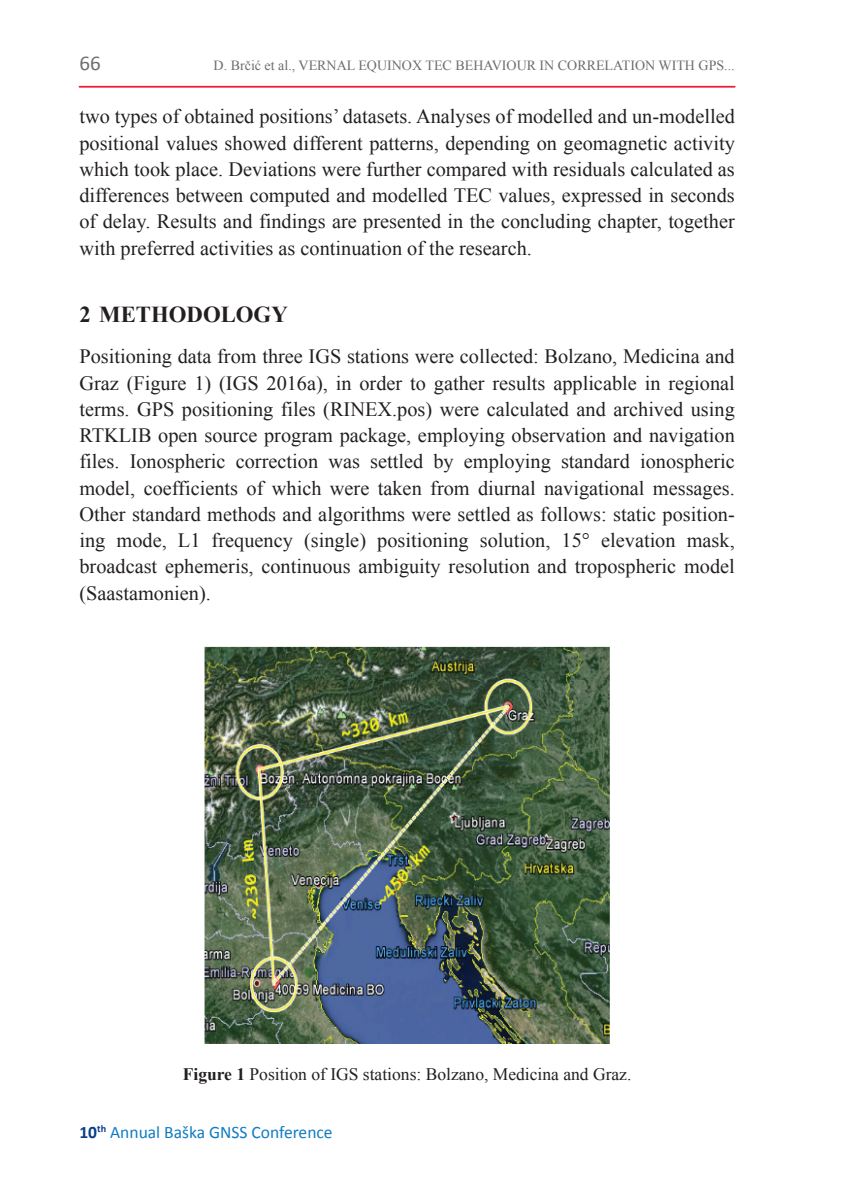
<style>
.page{position:relative;width:844px;height:1191px;background:#fff}
.page>*{position:absolute;margin:0;border:0;box-sizing:border-box;transform-origin:0 0}
.t1{font:700 22.75px "Times New Roman";color:#231f20}
.t2{font:21px "Calibri";color:#6c6d70}
.t3{font:20.3px/26.2px "Times New Roman";color:#231f20;text-align:justify}
.t4{font:17.5px "Times New Roman";color:#231f20}
.t5{font:17.5px "Calibri";color:#107cc2}
.t6{font:14px "Times New Roman";color:#6c6d70}
.s1{font-weight:700}
.s2{font-weight:700;color:#083e89}
</style>
<div class="page">
<hr style="left:79px;top:86px;width:655px;height:2px;background:#ed1a38">
<img style="left:205px;top:646px;width:404px;height:397px">
<p class="t2" style="left:79px;top:50px;width:23px">66</p>
<p class="t6" style="left:213px;top:56px;width:522px">D. Brčić et al., VERNAL EQUINOX TEC BEHAVIOUR IN CORRELATION WITH GPS...</p>
<p class="t3" style="left:79px;top:103px;width:656px">two types of obtained positions’ datasets. Analyses of modelled and un-modelled positional values showed different patterns, depending on geomagnetic activity which took place. Deviations were further compared with residuals calculated as differences between computed and modelled TEC values, expressed in seconds of delay. Results and findings are presented in the concluding chapter, together with preferred activities as continuation of the research.</p>
<p class="t1" style="left:79px;top:299px;width:209px">2 METHODOLOGY</p>
<p class="t3" style="left:79px;top:343px;width:656px">Positioning data from three IGS stations were collected: Bolzano, Medicina and Graz (Figure 1) (IGS 2016a), in order to gather results applicable in regional terms. GPS positioning files (RINEX.pos) were calculated and archived using RTKLIB open source program package, employing observation and navigation files. Ionospheric correction was settled by employing standard ionospheric model, coefficients of which were taken from diurnal navigational messages.<br>Other standard methods and algorithms were settled as follows: static position&shy;ing mode, L1 frequency (single) positioning solution, 15° elevation mask, broadcast ephemeris, continuous ambiguity resolution and tropospheric model (Saastamonien).</p>
<p class="t4" style="left:183px;top:1062px;width:450px"><span class="s1">Figure 1</span> Position of IGS stations: Bolzano, Medicina and Graz.</p>
<p class="t5" style="left:79px;top:1121px;width:255px"><span class="s2">10</span><sup>th</sup> Annual Baška GNSS Conference</p>
</div>
